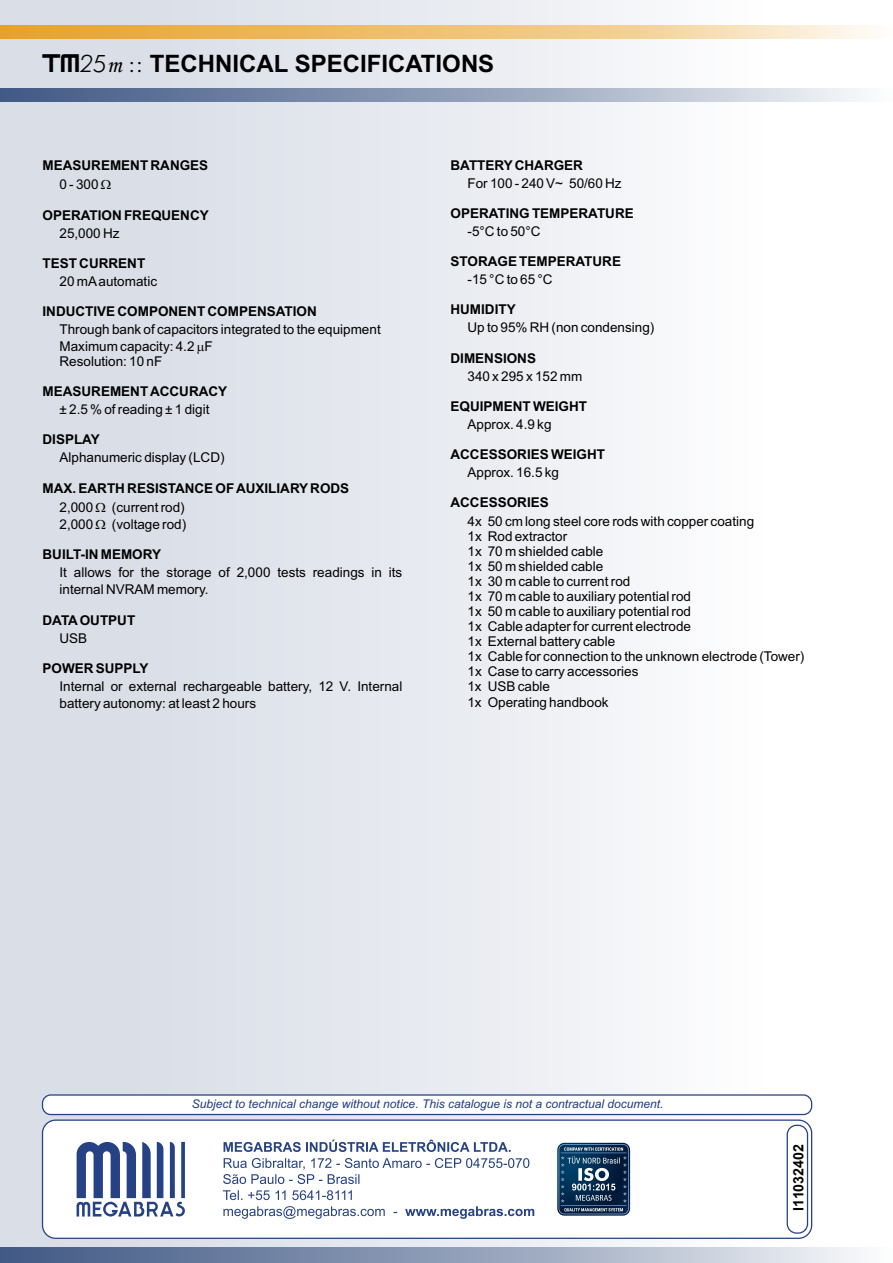
<style>
.page{position:relative;width:893px;height:1263px;background:#fff}
.page>*{position:absolute;margin:0;border:0;box-sizing:border-box;transform-origin:0 0}
.t1{font:700 24px "Arial";color:#000}
.t2{font:700 14.25px "Arial";color:#000}
.t3{font:13.5px/15.1px "Arial";color:#000}
.t4{font:700 13.5px "Arial";color:#000}
.t5{font:italic 12px "Arial";color:#213b82}
.s1{font-family:"megadigi";font-weight:400;font-size:33px}
.s2{font-family:"Futura BT";font-weight:300;font-style:italic}
.s3{font-family:"Monotype Corsiva";font-weight:400;font-style:italic}
.s4{font-family:"Futura BT";font-weight:300}
.s5{font-style:inherit}
</style>
<div class="page">
<div style="left:0;top:0;width:893px;height:1263px;background:linear-gradient(to right,#d3d9e3,#fff)"></div>
<svg style="left:0;top:89px;width:893px;height:13px;background:#95a2bb"></svg>
<svg style="left:0;top:25px;width:893px;height:13px;background:#f0c67d"></svg>
<div style="left:0;top:1247px;width:893px;height:16px;background:linear-gradient(to right,#395280,#f2f4f7)"></div>
<div style="left:42px;top:1094px;width:770px;height:21px;background:#fff;border:1px solid #264285;border-radius:8px"></div>
<div style="left:42px;top:1119px;width:770px;height:120px;background:#fff;border:1px solid #264285;border-radius:13px"></div>
<svg style="left:223px;top:1139px;width:311px;height:80px"></svg>
<svg style="left:76px;top:1142px;width:109px;height:74px"></svg>
<div style="left:787px;top:1125px;width:21px;height:109px;border:1px solid #264285;border-radius:9px"></div>
<svg style="left:557px;top:1143px;width:73px;height:72px;background:#2f4f6e"></svg>
<img style="left:358px;top:1187px;width:166px;height:16px">
<svg style="left:101px;top:180px;width:10px;height:9px"></svg>
<svg style="left:198px;top:344px;width:6px;height:9px"></svg>
<svg style="left:96px;top:503px;width:10px;height:9px"></svg>
<svg style="left:96px;top:519px;width:10px;height:10px"></svg>
<h1 class="t1" style="left:43px;top:54px;width:453px"><span class="s1">TM</span><span class="s2">25</span><span class="s3">m</span> <span class="s4">::</span> TECHNICAL SPECIFICATIONS</h1>
<p class="t4" style="left:43px;top:160px;width:167px">MEASUREMENT RANGES</p>
<p class="t4" style="left:43px;top:210px;width:168px">OPERATION FREQUENCY</p>
<p class="t3" style="left:60px;top:178px;width:41px">0 - 300</p>
<p class="t3" style="left:60px;top:227px;width:62px">25,000 Hz</p>
<p class="t4" style="left:43px;top:258px;width:104px">TEST CURRENT</p>
<p class="t3" style="left:60px;top:275px;width:99px">20 mA automatic</p>
<p class="t4" style="left:43px;top:306px;width:276px">INDUCTIVE COMPONENT COMPENSATION</p>
<p class="t3" style="left:60px;top:322px;width:323px;line-height:16.5px">Through bank of capacitors integrated to the equipment<br>Maximum capacity: 4.2 F</p>
<p class="t3" style="left:60px;top:355px;width:104px">Resolution: 10 nF</p>
<p class="t4" style="left:43px;top:386px;width:186px">MEASUREMENT ACCURACY</p>
<p class="t3" style="left:60px;top:403px;width:151px">± 2.5 % of reading ± 1 digit</p>
<p class="t4" style="left:43px;top:434px;width:59px">DISPLAY</p>
<p class="t3" style="left:60px;top:451px;width:167px">Alphanumeric display (LCD)</p>
<p class="t4" style="left:43px;top:483px;width:308px">MAX. EARTH RESISTANCE OF AUXILIARY RODS</p>
<p class="t3" style="left:60px;top:501px;width:35px">2,000</p>
<p class="t3" style="left:112px;top:501px;width:74px">(current rod)</p>
<p class="t3" style="left:60px;top:518px;width:35px">2,000</p>
<p class="t3" style="left:112px;top:518px;width:76px">(voltage rod)</p>
<p class="t4" style="left:43px;top:549px;width:120px">BUILT-IN MEMORY</p>
<p class="t3" style="left:60px;top:565px;width:344px;line-height:17.4px">It allows for the storage of 2,000 tests readings in its internal NVRAM memory.</p>
<p class="t4" style="left:43px;top:615px;width:94px">DATA OUTPUT</p>
<p class="t3" style="left:60px;top:632px;width:29px">USB</p>
<p class="t4" style="left:43px;top:663px;width:108px">POWER SUPPLY</p>
<p class="t3" style="left:60px;top:679px;width:344px;line-height:17.4px">Internal or external rechargeable battery, 12 V. Internal battery autonomy: at least 2 hours</p>
<p class="t4" style="left:450px;top:160px;width:134px">BATTERY CHARGER</p>
<p class="t3" style="left:467px;top:177px;width:156px">For 100 - 240 V~ 50/60 Hz</p>
<p class="t4" style="left:450px;top:208px;width:185px">OPERATING TEMPERATURE</p>
<p class="t3" style="left:467px;top:225px;width:75px">-5°C to 50°C</p>
<p class="t4" style="left:450px;top:256px;width:172px">STORAGE TEMPERATURE</p>
<p class="t3" style="left:467px;top:273px;width:87px">-15 °C to 65 °C</p>
<p class="t4" style="left:450px;top:305px;width:67px">HUMIDITY</p>
<p class="t3" style="left:467px;top:321px;width:188px">Up to 95% RH (non condensing)</p>
<p class="t4" style="left:450px;top:353px;width:87px">DIMENSIONS</p>
<p class="t3" style="left:467px;top:370px;width:116px">340 x 295 x 152 mm</p>
<p class="t4" style="left:450px;top:401px;width:138px">EQUIPMENT WEIGHT</p>
<p class="t3" style="left:467px;top:418px;width:86px">Approx. 4.9 kg</p>
<p class="t4" style="left:450px;top:449px;width:156px">ACCESSORIES WEIGHT</p>
<p class="t3" style="left:467px;top:466px;width:93px">Approx. 16.5 kg</p>
<p class="t4" style="left:450px;top:498px;width:100px">ACCESSORIES</p>
<p class="t3" style="left:467px;top:514px;width:338px">4x 50 cm long steel core rods with copper coating<br>1x Rod extractor<br>1x 70 m shielded cable<br>1x 50 m shielded cable<br>1x 30 m cable to current rod<br>1x 70 m cable to auxiliary potential rod<br>1x 50 m cable to auxiliary potential rod<br>1x Cable adapter for current electrode<br>1x External battery cable<br>1x Cable for connection to the unknown electrode (Tower)<br>1x Case to carry accessories<br>1x USB cable<br>1x Operating handbook</p>
<p class="t5" style="left:192px;top:1099px;width:473px">Subject to technical change without notice. This catalogue is not a contractual document.</p>
<p class="t2" style="left:793px;top:1211px;width:69px;rotate:-90deg">I1103240<span class="s5">2</span></p>
</div>
